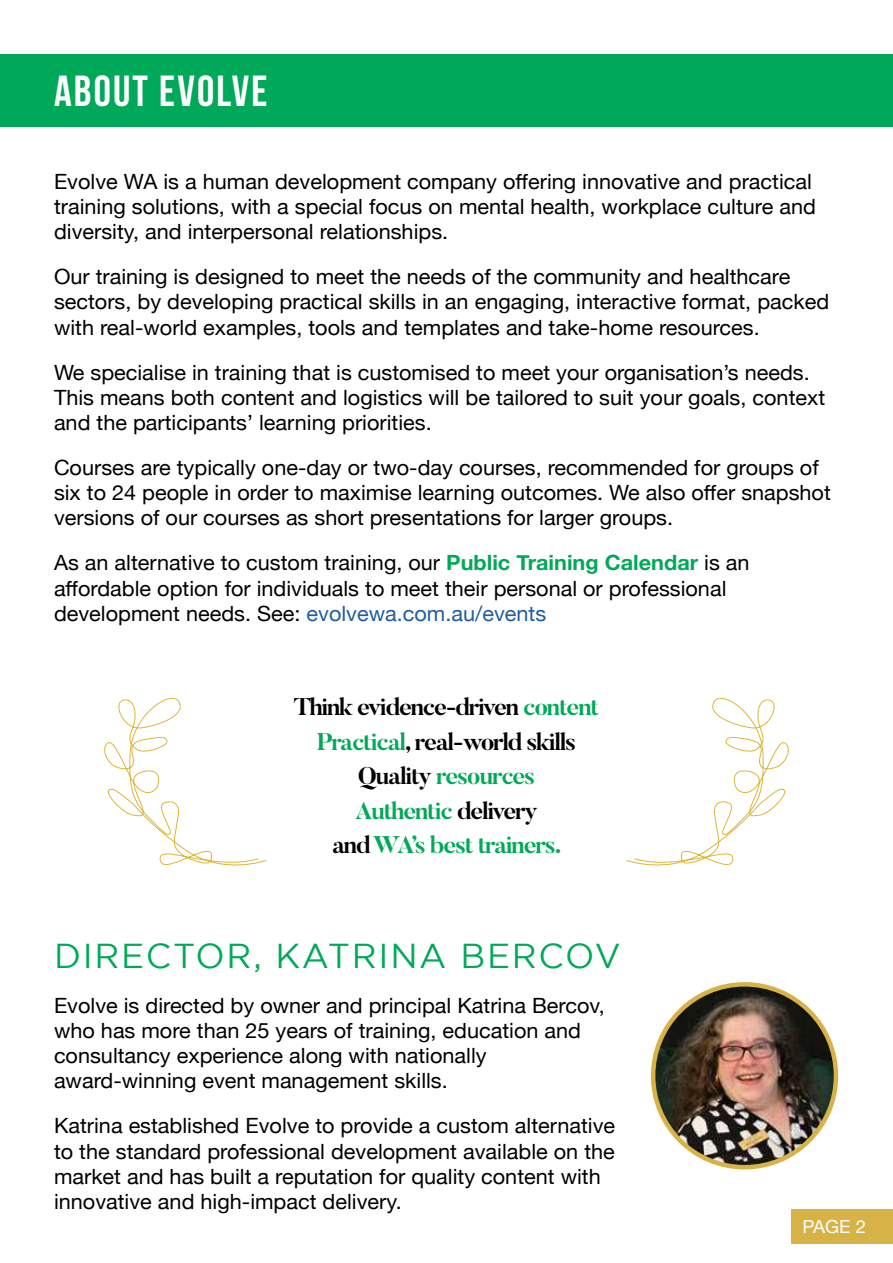
<style>
.page{position:relative;width:893px;height:1263px;background:#fff}
.page>*{position:absolute;margin:0;border:0;box-sizing:border-box;transform-origin:0 0}
.t1{font:700 43.5px "Bebas Neue";letter-spacing:.05em;color:#fff}
.t2{font:34.5px "Gotham";letter-spacing:.05em;color:#00a959}
.t3{font:700 24px/34.5px "Butler";letter-spacing:-.05em;color:#000;text-align:center}
.t4{font:21px/25.2px "Helvetica Neue";color:#000}
.t5{font:18px "Helvetica Neue";color:#fff}
.s1{font-weight:700;color:#00a959}
.s2{color:#205d9e}
.s3{color:#00a959}
</style>
<div class="page">
<div style="left:0;top:54px;width:893px;height:72px;background:#00a959"></div>
<img style="left:653px;top:984px;width:183px;height:183px;border-radius:91px">
<div style="left:651px;top:982px;width:187px;height:187px;border:5px solid #d6b247;border-radius:50%"></div>
<svg style="left:104px;top:698px;width:163px;height:167px"></svg>
<svg style="left:626px;top:698px;width:163px;height:167px"></svg>
<div style="left:791px;top:1209px;width:102px;height:35px;background:#d6b247"></div>
<h1 class="t1" style="left:54px;top:66px;width:215px">ABOUT EVOLVE</h1>
<p class="t4" style="left:54px;top:170px;width:763px">Evolve WA is a human development company offering innovative and practical training solutions, with a special focus on mental health, workplace culture and diversity, and interpersonal relationships.</p>
<p class="t4" style="left:54px;top:265px;width:777px">Our training is designed to meet the needs of the community and healthcare sectors, by developing practical skills in an engaging, interactive format, packed with real-world examples, tools and templates and take-home resources.</p>
<p class="t4" style="left:54px;top:361px;width:773px">We specialise in training that is customised to meet your organisation’s needs.<br>This means both content and logistics will be tailored to suit your goals, context and the participants’ learning priorities.</p>
<p class="t4" style="left:54px;top:456px;width:778px">Courses are typically one-day or two-day courses, recommended for groups of six to 24 people in order to maximise learning outcomes. We also offer snapshot versions of our courses as short presentations for larger groups.</p>
<p class="t4" style="left:54px;top:551px;width:697px">As an alternative to custom training, our <span class="s1">Public Training Calendar</span> is an affordable option for individuals to meet their personal or professional development needs. See: <span class="s2">evolvewa.com.au/events</span></p>
<p class="t3" style="left:294px;top:692px;width:307px">Think evidence-driven <span class="s3">content<br>Practical</span>, real-world skills<br>Quality <span class="s3">resources<br>Authentic</span> delivery<br>and <span class="s3">WA’s best trainers.</span></p>
<h2 class="t2" style="left:54px;top:943px;width:568px">DIRECTOR, KATRINA BERCOV</h2>
<p class="t4" style="left:54px;top:994px;width:552px">Evolve is directed by owner and principal Katrina Bercov, who has more than 25 years of training, education and consultancy experience along with nationally award-winning event management skills.</p>
<p class="t4" style="left:54px;top:1114px;width:563px">Katrina established Evolve to provide a custom alternative to the standard professional development available on the market and has built a reputation for quality content with innovative and high-impact delivery.</p>
<p class="t5" style="left:802px;top:1214px;width:65px">PAGE 2</p>
</div>
